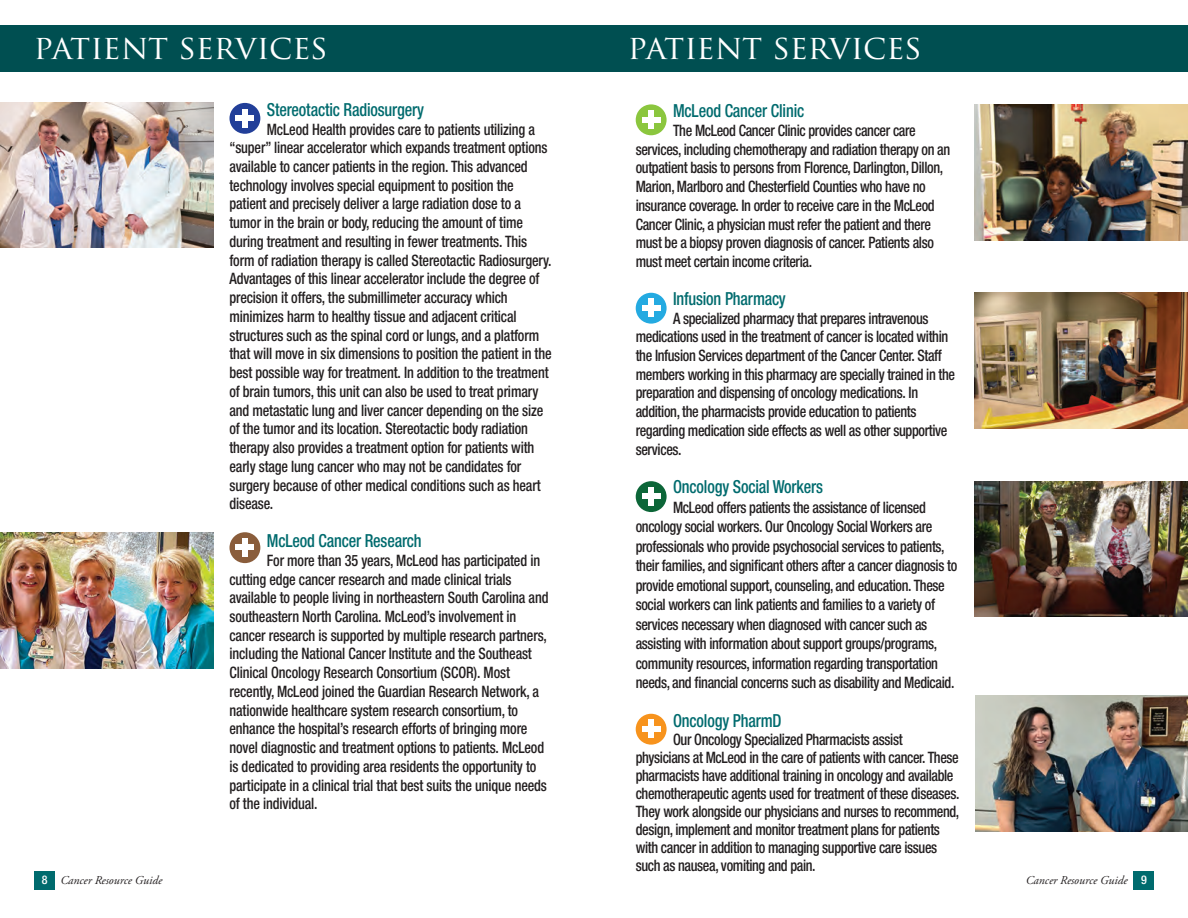
<style>
.page{position:relative;width:1188px;height:918px;background:#fff}
.page>*{position:absolute;margin:0;border:0;box-sizing:border-box;transform-origin:0 0}
.t1{font:33px "Trajan Pro";color:#fff}
.t2{font:500 condensed 18px "Helvetica Neue LT Std";letter-spacing:-.01em;color:#006b6e;scale:.9 1}
.t3{font:500 condensed 15.75px/18.8px "Helvetica Neue LT Std";letter-spacing:-.015em;color:#231f20;scale:.9 1}
.t4{font:italic 12px "Adobe Garamond Pro";color:#231f20}
.s1{font-family:"Helvetica Neue LT Std";font-weight:500;font-style:normal;font-stretch:condensed;color:#fff}
</style>
<div class="page">
<div style="left:1134px;top:871px;width:20px;height:19px;background:#006b6e"></div>
<div style="left:34px;top:871px;width:21px;height:19px;background:#006b6e"></div>
<div style="left:0;top:25px;width:1188px;height:46px;background:#004f51"></div>
<img style="left:975px;top:104px;width:213px;height:136px">
<img style="left:975px;top:293px;width:213px;height:136px">
<img style="left:975px;top:481px;width:213px;height:136px">
<div style="left:636px;top:293px;width:31px;height:31px;background:#24aae1;border-radius:50%"></div>
<div style="left:648px;top:299px;width:6px;height:18px;background:#fff"></div>
<div style="left:642px;top:305px;width:18px;height:6px;background:#fff"></div>
<div style="left:230px;top:532px;width:30px;height:31px;background:#8a5d3b;border-radius:50%"></div>
<div style="left:242px;top:538px;width:6px;height:18px;background:#fff"></div>
<div style="left:236px;top:545px;width:18px;height:5px;background:#fff"></div>
<div style="left:636px;top:481px;width:31px;height:31px;background:#0c6638;border-radius:50%"></div>
<div style="left:648px;top:487px;width:6px;height:18px;background:#fff"></div>
<div style="left:642px;top:493px;width:18px;height:6px;background:#fff"></div>
<div style="left:636px;top:714px;width:31px;height:31px;background:#f7931d;border-radius:50%"></div>
<div style="left:648px;top:720px;width:6px;height:18px;background:#fff"></div>
<div style="left:642px;top:726px;width:18px;height:6px;background:#fff"></div>
<img style="left:0;top:532px;width:213px;height:136px">
<img style="left:975px;top:696px;width:213px;height:136px">
<div style="left:230px;top:103px;width:30px;height:31px;background:#223f99;border-radius:50%"></div>
<div style="left:242px;top:109px;width:6px;height:18px;background:#fff"></div>
<div style="left:236px;top:115px;width:18px;height:6px;background:#fff"></div>
<img style="left:0;top:103px;width:213px;height:144px">
<div style="left:636px;top:104px;width:31px;height:31px;background:#8bc63e;border-radius:50%"></div>
<div style="left:648px;top:110px;width:6px;height:19px;background:#fff"></div>
<div style="left:642px;top:117px;width:18px;height:5px;background:#fff"></div>
<h1 class="t1" style="left:34px;top:28px;width:296px">PATIENT SERVICES</h1>
<h1 class="t1" style="left:628px;top:28px;width:296px">PATIENT SERVICES</h1>
<p class="t2" style="left:267px;top:103px;width:176px">Stereotactic Radiosurgery</p>
<p class="t3" style="left:229px;top:121px;width:359px;text-indent:37px">McLeod Health provides care to patients utilizing a “super” linear accelerator which expands treatment options available to cancer patients in the region. This advanced technology involves special equipment to position the patient and precisely deliver a large radiation dose to a tumor in the brain or body, reducing the amount of time during treatment and resulting in fewer treatments. This form of radiation therapy is called Stereotactic Radiosurgery.<br>Advantages of this linear accelerator include the degree of precision it offers, the submillimeter accuracy which minimizes harm to healthy tissue and adjacent critical structures such as the spinal cord or lungs, and a platform that will move in six dimensions to position the patient in the best possible way for treatment. In addition to the treatment of brain tumors, this unit can also be used to treat primary and metastatic lung and liver cancer depending on the size of the tumor and its location. Stereotactic body radiation therapy also provides a treatment option for patients with early stage lung cancer who may not be candidates for surgery because of other medical conditions such as heart disease.</p>
<p class="t2" style="left:267px;top:534px;width:173px">McLeod Cancer Research</p>
<p class="t3" style="left:229px;top:553px;width:356px;text-indent:37px">For more than 35 years, McLeod has participated in cutting edge cancer research and made clinical trials available to people living in northeastern South Carolina and southeastern North Carolina. McLeod’s involvement in cancer research is supported by multiple research partners, including the National Cancer Institute and the Southeast Clinical Oncology Research Consortium (SCOR). Most recently, McLeod joined the Guardian Research Network, a nationwide healthcare system research consortium, to enhance the hospital’s research efforts of bringing more novel diagnostic and treatment options to patients. McLeod is dedicated to providing area residents the opportunity to participate in a clinical trial that best suits the unique needs of the individual.</p>
<p class="t2" style="left:673px;top:104px;width:147px">McLeod Cancer Clinic</p>
<p class="t3" style="left:636px;top:123px;width:351px;text-indent:37px">The McLeod Cancer Clinic provides cancer care services, including chemotherapy and radiation therapy on an outpatient basis to persons from Florence, Darlington, Dillon, Marion, Marlboro and Chesterfield Counties who have no insurance coverage. In order to receive care in the McLeod Cancer Clinic, a physician must refer the patient and there must be a biopsy proven diagnosis of cancer. Patients also must meet certain income criteria.</p>
<p class="t2" style="left:673px;top:292px;width:127px">Infusion Pharmacy</p>
<p class="t3" style="left:636px;top:310px;width:356px;text-indent:37px">A specialized pharmacy that prepares intravenous medications used in the treatment of cancer is located within the Infusion Services department of the Cancer Center. Staff members working in this pharmacy are specially trained in the preparation and dispensing of oncology medications. In addition, the pharmacists provide education to patients regarding medication side effects as well as other supportive services.</p>
<p class="t2" style="left:673px;top:480px;width:168px">Oncology Social Workers</p>
<p class="t3" style="left:636px;top:499px;width:359px;line-height:19.5px;text-indent:37px">McLeod offers patients the assistance of licensed oncology social workers. Our Oncology Social Workers are professionals who provide psychosocial services to patients, their families, and significant others after a cancer diagnosis to provide emotional support, counseling, and education. These social workers can link patients and families to a variety of services necessary when diagnosed with cancer such as assisting with information about support groups/programs, community resources, information regarding transportation needs, and financial concerns such as disability and Medicaid.</p>
<p class="t2" style="left:673px;top:714px;width:122px">Oncology PharmD</p>
<p class="t3" style="left:636px;top:732px;width:361px;line-height:18px;text-indent:37px">Our Oncology Specialized Pharmacists assist physicians at McLeod in the care of patients with cancer. These pharmacists have additional training in oncology and available chemotherapeutic agents used for treatment of these diseases.<br>They work alongside our physicians and nurses to recommend, design, implement and monitor treatment plans for patients with cancer in addition to managing supportive care issues such as nausea, vomiting and pain.</p>
<p class="t4" style="left:42px;top:873px;width:122px"><span class="s1">8</span> Cancer Resource Guide</p>
<p class="t4" style="left:1026px;top:873px;width:122px">Cancer Resource Guide <span class="s1">9</span></p>
</div>
